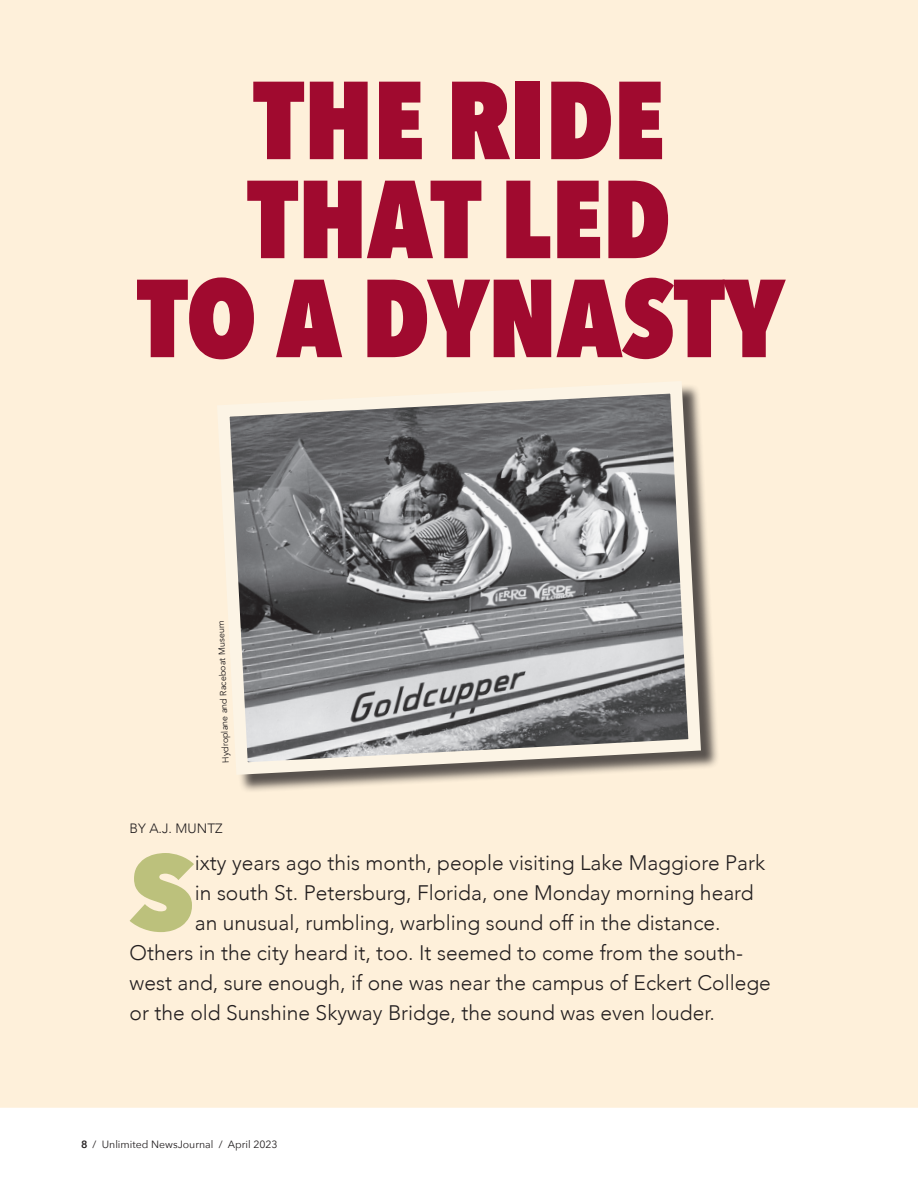
<style>
.page{position:relative;width:918px;height:1188px;background:#fff}
.page>*{position:absolute;margin:0;border:0;box-sizing:border-box;transform-origin:0 0}
.t1{font:800 109.5px "Avenir Next Condensed";color:#a00a2f}
.Intro_Copy_Avenir{font:800 105.75px "Avenir Next";color:#bcc17c}
.Intro_Copy_Avenir-2{font:300 21px "Avenir";color:#231f20}
.Author_Name{font:300 13.5px "Avenir";color:#231f20}
.t2{font:10.5px "Avenir Next";color:#231f20}
.t3{font:9px "Avenir";color:#231f20}
.s1{font-weight:600}
</style>
<div class="page">
<div style="left:0;top:0;width:918px;height:1107px;background:#fef0da"></div>
<div style="left:220px;top:384px;width:499px;height:409px;background:#231f20;opacity:.75"></div>
<svg style="left:218px;top:382px;width:489px;height:399px"></svg>
<p class="t1" style="left:253px;top:52px;width:413px">THE RIDE</p>
<p class="t1" style="left:247px;top:151px;width:425px">THAT LED</p>
<p class="t1" style="left:137px;top:250px;width:648px">TO A DYNASTY</p>
<p class="t3" style="left:220px;top:763px;width:143px;rotate:-92deg">Hydroplane and Raceboat Museum</p>
<p class="Author_Name" style="left:130px;top:821px;width:95px">BY A.J. MUNTZ</p>
<p class="Intro_Copy_Avenir" style="left:130px;top:827px;width:67px">S</p>
<p class="Intro_Copy_Avenir-2" style="left:195px;top:850px;width:572px">ixty years ago this month, people visiting Lake Maggiore Park</p>
<p class="Intro_Copy_Avenir-2" style="left:195px;top:880px;width:560px">in south St. Petersburg, Florida, one Monday morning heard</p>
<p class="Intro_Copy_Avenir-2" style="left:195px;top:910px;width:527px">an unusual, rumbling, warbling sound off in the distance.</p>
<p class="Intro_Copy_Avenir-2" style="left:130px;top:940px;width:615px">Others in the city heard it, too. It seemed to come from the south-</p>
<p class="Intro_Copy_Avenir-2" style="left:130px;top:970px;width:643px">west and, sure enough, if one was near the campus of Eckert College</p>
<p class="Intro_Copy_Avenir-2" style="left:130px;top:1000px;width:587px">or the old Sunshine Skyway Bridge, the sound was even louder.</p>
<p class="t2" style="left:81px;top:1135px;width:198px"><span class="s1">8</span> / Unlimited NewsJournal / April 2023</p>
</div>
